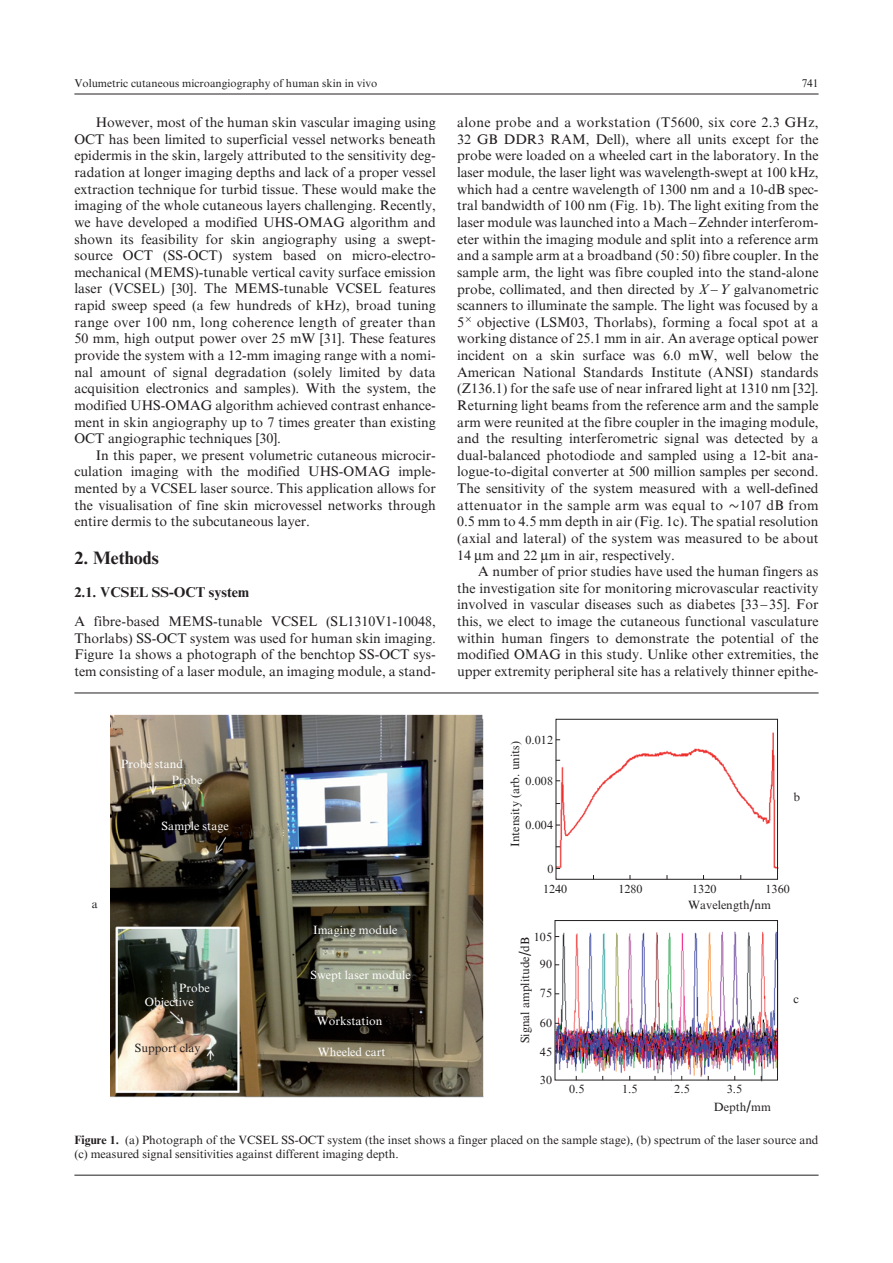
<style>
.page{position:relative;width:893px;height:1263px;background:#fff}
.page>*{position:absolute;margin:0;border:0;box-sizing:border-box;transform-origin:0 0}
.t1{font:700 18px "Times QE";color:#231f20}
.t2{font:700 14.25px "Times QE";color:#231f20}
.t3{font:13.95px/16.6px "Times QE";color:#231f20;text-align:justify}
.t4{font:12px/16.2px "Times QE";color:#231f20}
.t5{font:12px/14.2px "Times QE";letter-spacing:.005em;color:#fff}
.t6{font:11.25px "Times QE";color:#231f20}
.s1{font-family:"Times QE Inclined"}
.s2{font-size:16.5px}
.s3{font-weight:700}
</style>
<div class="page">
<hr style="left:74px;top:94px;width:745px;height:1px;background:#231f20">
<hr style="left:74px;top:692px;width:745px;height:1px;background:#231f20">
<hr style="left:74px;top:1175px;width:745px;height:1px;background:#231f20">
<img style="left:110px;top:714px;width:669px;height:384px">
<div style="left:556px;top:719px;width:222px;height:161px;border:1px solid #231f20"></div>
<div style="left:555px;top:920px;width:223px;height:160px;border:1px solid #231f20"></div>
<p class="t6" style="left:74px;top:77px;width:305px">Volumetric cutaneous microangiography of human skin in vivo</p>
<p class="t6" style="left:802px;top:77px;width:18px">741</p>
<p class="t3" style="left:74px;top:114px;width:363px;text-indent:21px">However, most of the human skin vascular imaging using OCT has been limited to superficial vessel networks beneath epidermis in the skin, largely attributed to the sensitivity deg&shy;radation at longer imaging depths and lack of a proper vessel extraction technique for turbid tissue. These would make the imaging of the whole cutaneous layers challenging. Recently, we have developed a modified UHS-OMAG algorithm and shown its feasibility for skin angiography using a swept&shy;source OCT (SS-OCT) system based on micro-electro&shy;mechanical (MEMS)-tunable vertical cavity surface emission laser (VCSEL) [30]. The MEMS-tunable VCSEL features rapid sweep speed (a few hundreds of kHz), broad tuning range over 100 nm, long coherence length of greater than 50 mm, high output power over 25 mW [31]. These features provide the system with a 12-mm imaging range with a nomi&shy;nal amount of signal degradation (solely limited by data acquisition electronics and samples). With the system, the modified UHS-OMAG algorithm achieved contrast enhance&shy;ment in skin angiography up to 7 times greater than existing OCT angiographic techniques [30].</p>
<p class="t3" style="left:74px;top:447px;width:363px;text-indent:21px">In this paper, we present volumetric cutaneous microcir&shy;culation imaging with the modified UHS-OMAG imple&shy;mented by a VCSEL laser source. This application allows for the visualisation of fine skin microvessel networks through entire dermis to the subcutaneous layer.</p>
<p class="t1" style="left:74px;top:548px;width:86px">2. Methods</p>
<p class="t2" style="left:74px;top:584px;width:176px">2.1. VCSEL SS-OCT system</p>
<p class="t3" style="left:74px;top:613px;width:363px">A fibre-based MEMS-tunable VCSEL (SL1310V1-10048, Thorlabs) SS-OCT system was used for human skin imaging.<br>Figure 1a shows a photograph of the benchtop SS-OCT sys&shy;tem consisting of a laser module, an imaging module, a stand-</p>
<p class="t3" style="left:457px;top:114px;width:363px">alone probe and a workstation (T5600, six core 2.3 GHz, 32 GB DDR3 RAM, Dell), where all units except for the probe were loaded on a wheeled cart in the laboratory. In the laser module, the laser light was wavelength-swept at 100 kHz, which had a centre wavelength of 1300 nm and a 10-dB spec&shy;tral bandwidth of 100 nm (Fig. 1b). The light exiting from the laser module was launched into a Mach–Zehnder interferom&shy;eter within the imaging module and split into a reference arm and a sample arm at a broadband (50 : 50) fibre coupler. In the sample arm, the light was fibre coupled into the stand-alone probe, collimated, and then directed by <span class="s1">X</span>–<span class="s1">Y</span> galvanometric scanners to illuminate the sample. The light was focused by a 5 objective (LSM03, Thorlabs), forming a focal spot at a working distance of 25.1 mm in air. An average optical power incident on a skin surface was 6.0 mW, well below the American National Standards Institute (ANSI) standards (Z136.1) for the safe use of near infrared light at 1310 nm [32].<br>Returning light beams from the reference arm and the sample arm were reunited at the fibre coupler in the imaging module, and the resulting interferometric signal was detected by a dual-balanced photodiode and sampled using a 12-bit ana&shy;logue-to-digital converter at 500 million samples per second.<br>The sensitivity of the system measured with a well-defined attenuator in the sample arm was equal to 107 dB from 0.5 mm to 4.5 mm depth in air (Fig. 1c). The spatial resolution (axial and lateral) of the system was measured to be about 14 m and 22 m in air, respectively.</p>
<p class="t3" style="left:457px;top:563px;width:363px;text-indent:21px">A number of prior studies have used the human fingers as the investigation site for monitoring microvascular reactivity involved in vascular diseases such as diabetes [33– 35]. For this, we elect to image the cutaneous functional vasculature within human fingers to demonstrate the potential of the modified OMAG in this study. Unlike other extremities, the upper extremity peripheral site has a relatively thinner epithe-</p>
<p class="t5" style="left:121px;top:757px;width:63px">Probe stand</p>
<p class="t5" style="left:172px;top:773px;width:32px">Probe</p>
<p class="t5" style="left:162px;top:819px;width:69px">Sample stage</p>
<p class="t4" style="left:92px;top:896px;width:7px">a</p>
<p class="t5" style="left:145px;top:980px;width:66px;text-indent:34px">Probe<br>Objective</p>
<p class="t4" style="left:135px;top:1040px;width:67px">Support clay</p>
<p class="t5" style="left:313px;top:923px;width:86px">Imaging module</p>
<p class="t5" style="left:310px;top:968px;width:102px">Swept laser module</p>
<p class="t5" style="left:317px;top:1014px;width:67px">Workstation</p>
<p class="t5" style="left:318px;top:1044px;width:69px">Wheeled cart</p>
<p class="t4" style="left:526px;top:732px;width:29px">0.012</p>
<p class="t4" style="left:507px;top:847px;width:107px;rotate:-90deg">Intensity (arb. units)</p>
<p class="t4" style="left:526px;top:773px;width:29px">0.008</p>
<p class="t4" style="left:526px;top:817px;width:29px">0.004</p>
<p class="t4" style="left:547px;top:861px;width:7px">0</p>
<p class="t4" style="left:793px;top:789px;width:8px">b</p>
<p class="t4" style="left:688px;top:881px;width:103px;text-indent:77px">1360<br>Wavelength<span class="s2">/</span>nm</p>
<p class="t4" style="left:543px;top:881px;width:26px">1240</p>
<p class="t4" style="left:618px;top:881px;width:26px">1280</p>
<p class="t4" style="left:692px;top:881px;width:26px">1320</p>
<p class="t4" style="left:534px;top:929px;width:20px">105</p>
<p class="t4" style="left:517px;top:1043px;width:108px;rotate:-90deg">Signal amplitude<span class="s2">/</span>dB</p>
<p class="t4" style="left:540px;top:956px;width:14px">90</p>
<p class="t4" style="left:540px;top:985px;width:14px">75</p>
<p class="t4" style="left:540px;top:1015px;width:14px">60</p>
<p class="t4" style="left:540px;top:1043px;width:14px">45</p>
<p class="t4" style="left:540px;top:1072px;width:14px">30</p>
<p class="t4" style="left:569px;top:1081px;width:17px">0.5</p>
<p class="t4" style="left:622px;top:1081px;width:17px">1.5</p>
<p class="t4" style="left:674px;top:1081px;width:17px">2.5</p>
<p class="t4" style="left:714px;top:1080px;width:59px;line-height:18.1px;text-indent:13px">3.5<br>Depth<span class="s2">/</span>mm</p>
<p class="t4" style="left:793px;top:991px;width:7px">c</p>
<p class="t4" style="left:74px;top:1133px;width:746px;line-height:14.2px"><span class="s3">Figure 1.</span> (a) Photograph of the VCSEL SS-OCT system (the inset shows a finger placed on the sample stage), (b) spectrum of the laser source and (c) measured signal sensitivities against different imaging depth.</p>
</div>
